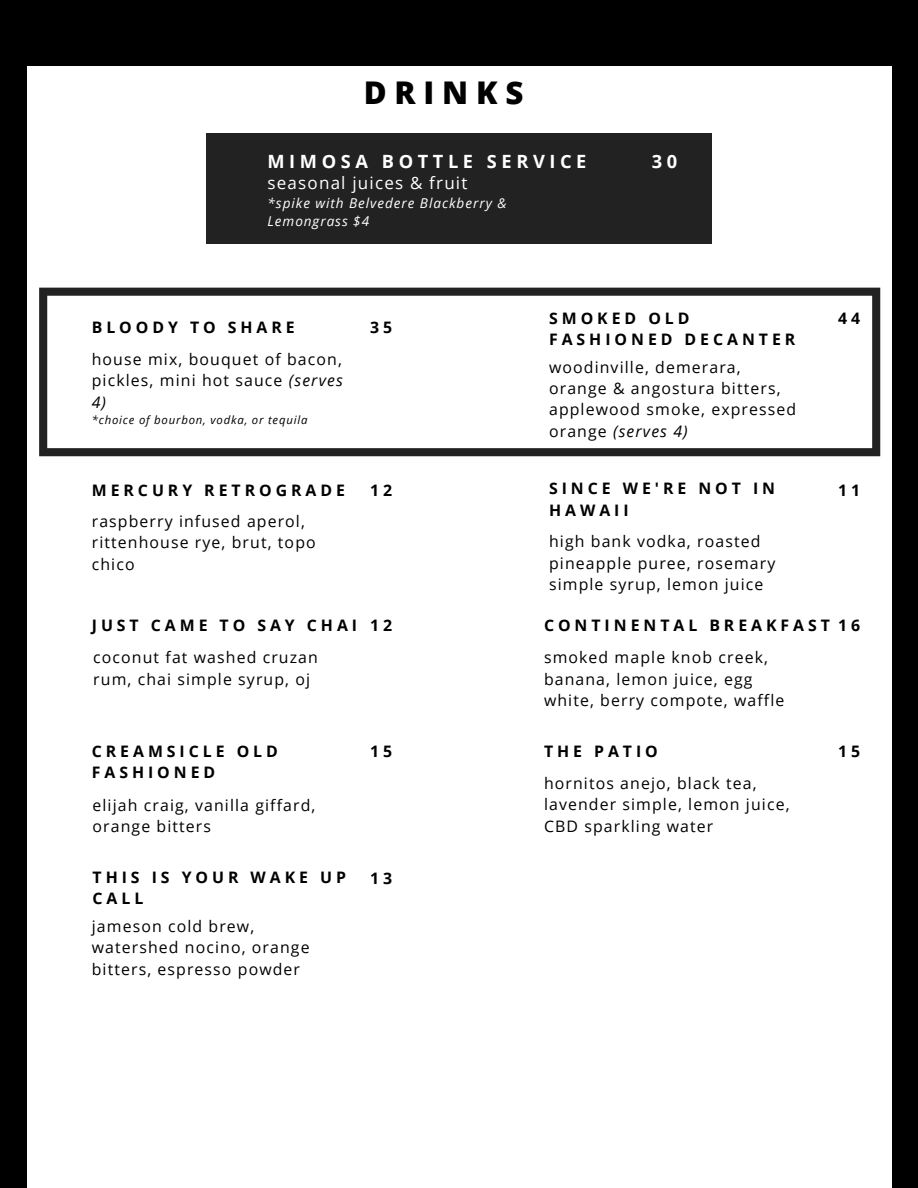
<style>
.page{position:relative;width:918px;height:1188px;background:#000}
.page>*{position:absolute;margin:0;border:0;box-sizing:border-box;transform-origin:0 0}
.t1{font:800 31.35px "Open Sans";letter-spacing:.25em;color:#000}
.t2{font:700 18.3px "Open Sans";letter-spacing:.25em;color:#fff}
.t3{font:16.95px "Open Sans";letter-spacing:.07em;color:#fff}
.t4{font:15.9px/21.3px "Open Sans";letter-spacing:.07em;color:#000}
.t5{font:700 15.9px/21.3px "Open Sans";letter-spacing:.25em;color:#000}
.t6{font:italic 13.5px/18px "Open Sans";letter-spacing:.07em;color:#fff}
.t7{font:italic 11.4px "Open Sans";letter-spacing:.07em;color:#000}
.s1{font-style:italic}
</style>
<div class="page">
<div style="left:28px;top:66px;width:864px;height:1122px;background:#fff"></div>
<div style="left:206px;top:134px;width:506px;height:110px;background:#222"></div>
<svg style="left:39px;top:288px;width:841px;height:168px"></svg>
<p class="t1" style="left:364px;top:70px;width:161px">DRINKS</p>
<p class="t2" style="left:268px;top:149px;width:320px">MIMOSA BOTTLE SERVICE</p>
<p class="t3" style="left:268px;top:171px;width:201px">seasonal juices &amp; fruit</p>
<p class="t6" style="left:268px;top:194px;width:240px">*spike with Belvedere Blackberry &amp;<br>Lemongrass $4</p>
<p class="t2" style="left:652px;top:149px;width:27px">3 0</p>
<p class="t5" style="left:92px;top:316px;width:205px">BLOODY TO SHARE</p>
<p class="t4" style="left:92px;top:348px;width:253px;line-height:21.8px;text-align:justify">house mix, bouquet of bacon, pickles, mini hot sauce <span class="s1">(serves 4)</span></p>
<p class="t7" style="left:92px;top:412px;width:217px">*choice of bourbon, vodka, or tequila</p>
<p class="t5" style="left:370px;top:316px;width:24px">3 5</p>
<p class="t5" style="left:549px;top:307px;width:248px">SMOKED OLD<br>FASHIONED DECANTER</p>
<p class="t4" style="left:549px;top:356px;width:249px">woodinville, demerara, orange &amp; angostura bitters, applewood smoke, expressed orange <span class="s1">(serves 4)</span></p>
<p class="t5" style="left:838px;top:307px;width:24px">4 4</p>
<p class="t5" style="left:549px;top:477px;width:228px">SINCE WE'RE NOT IN<br>HAWAII</p>
<p class="t5" style="left:92px;top:479px;width:255px">MERCURY RETROGRADE</p>
<p class="t5" style="left:838px;top:479px;width:24px">1 1</p>
<p class="t4" style="left:92px;top:510px;width:225px">raspberry infused aperol, rittenhouse rye, brut, topo chico</p>
<p class="t5" style="left:370px;top:479px;width:24px">1 2</p>
<p class="t4" style="left:549px;top:530px;width:228px">high bank vodka, roasted pineapple puree, rosemary simple syrup, lemon juice</p>
<p class="t5" style="left:92px;top:615px;width:267px">JUST CAME TO SAY CHAI</p>
<p class="t5" style="left:544px;top:615px;width:287px">CONTINENTAL BREAKFAST</p>
<p class="t4" style="left:544px;top:646px;width:242px">smoked maple knob creek, banana, lemon juice, egg white, berry compote, waffle</p>
<p class="t5" style="left:370px;top:615px;width:24px">1 2</p>
<p class="t4" style="left:93px;top:646px;width:226px">coconut fat washed cruzan rum, chai simple syrup, oj</p>
<p class="t5" style="left:838px;top:615px;width:24px">1 6</p>
<p class="t5" style="left:92px;top:740px;width:188px">CREAMSICLE OLD</p>
<p class="t5" style="left:838px;top:740px;width:24px">1 5</p>
<p class="t5" style="left:92px;top:762px;width:125px">FASHIONED</p>
<p class="t5" style="left:544px;top:740px;width:115px">THE PATIO</p>
<p class="t4" style="left:544px;top:772px;width:247px">hornitos anejo, black tea, lavender simple, lemon juice,<br>CBD sparkling water</p>
<p class="t5" style="left:370px;top:740px;width:24px">1 5</p>
<p class="t4" style="left:93px;top:794px;width:224px">elijah craig, vanilla giffard, orange bitters</p>
<p class="t5" style="left:93px;top:866px;width:255px">THIS IS YOUR WAKE UP<br>CALL</p>
<p class="t5" style="left:370px;top:867px;width:24px">1 3</p>
<p class="t4" style="left:92px;top:915px;width:219px">jameson cold brew, watershed nocino, orange bitters, espresso powder</p>
</div>
